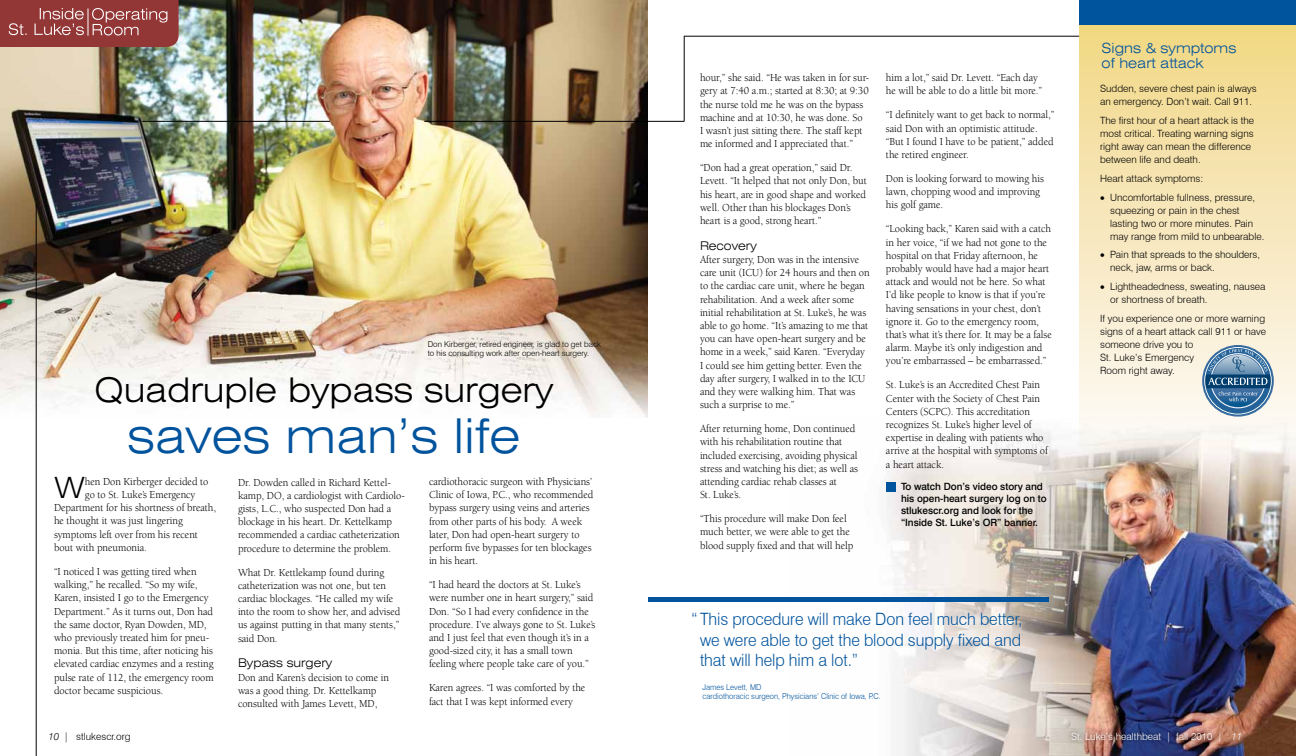
<style>
.page{position:relative;width:1296px;height:756px;background:#fff}
.page>*{position:absolute;margin:0;border:0;box-sizing:border-box;transform-origin:0 0}
.t1{font:300 expanded 48px "Swiss 721 BT";color:#00539d}
.t2{font:300 expanded 34px "Swiss 721 BT";color:#000}
.t3{font:300 expanded 29.3px "Swiss 721 BT";color:#000;scale:.95 1}
.t4{font:300 17px/20.4px "Swiss 721 BT";letter-spacing:-.005em;color:#00539d;text-align:justify}
.t5{font:300 expanded 14px/15px "Swiss 721 BT";color:#00539d}
.t6{font:300 expanded 12px "Swiss 721 BT";color:#000}
.t7{font:11px/13.2px "Berkeley";letter-spacing:-.005em;color:#000;scale:.95 1}
.t8{font:300 10px/13px "Swiss 721 BT";color:#000}
.t9{font:500 10px/12px "Swiss 721 BT";letter-spacing:-.005em;color:#000}
.t10{font:300 10px "Swiss 721 BT";color:#fff}
.t11{font:300 8px/9px "Swiss 721 BT";color:#000}
.t12{font:300 8px/9px "Swiss 721 BT";color:#00539d;scale:.95 1}
.s1{font-style:italic}
</style>
<div class="page">
<img style="left:789px;top:429px;width:507px;height:327px">
<hr style="left:684px;top:36px;width:395px;height:1px;background:#000">
<div style="left:1079px;top:23px;width:217px;height:430px;background:linear-gradient(to bottom,#f2d885,#fcf9f9)"></div>
<div style="left:1079px;top:0;width:217px;height:24px;background:#00539d"></div>
<hr style="left:684px;top:36px;width:1px;height:86px;background:#000">
<hr style="left:648px;top:121px;width:36px;height:1px;background:#000">
<div style="left:1066px;top:727px;width:159px;height:19px;background:#000;opacity:.75"></div>
<hr style="left:648px;top:598px;width:401px;height:4px;background:#00539d">
<div style="left:886px;top:482px;width:10px;height:10px;background:#00539d"></div>
<svg style="left:1202px;top:345px;width:72px;height:72px"></svg>
<div style="left:1205px;top:348px;width:66px;height:66px;border:6px solid #236298;border-radius:50%"></div>
<svg style="left:1205px;top:349px;width:66px;height:58px;background:#6089ac"></svg>
<div style="left:1204px;top:347px;width:68px;height:67px;border:1px solid #fff;border-radius:50%"></div>
<img style="left:0;top:0;width:648px;height:418px">
<svg style="left:0;top:0;width:179px;height:47px;background:#9c4747"></svg>
<hr style="left:424px;top:121px;width:224px;height:1px;background:#000">
<hr style="left:142px;top:121px;width:188px;height:1px;background:#000">
<hr style="left:36px;top:204px;width:1px;height:552px;background:#000">
<p class="t11" style="left:428px;top:340px;width:175px">Don Kirberger, retired engineer, is glad to get back to his consulting work after open-heart surgery.</p>
<h2 class="t2" style="left:94px;top:370px;width:461px">Quadruple bypass surgery</h2>
<h1 class="t1" style="left:128px;top:408px;width:394px">saves man’s life</h1>
<h3 class="t3" style="left:54px;top:470px;width:34px">W</h3>
<p class="t7" style="left:85px;top:475px;width:132px">hen Don Kirberger decided to</p>
<p class="t7" style="left:85px;top:488px;width:118px">go to St. Luke’s Emergency</p>
<p class="t7" style="left:54px;top:501px;width:172px">Department for his shortness of breath,</p>
<p class="t7" style="left:54px;top:515px;width:137px">he thought it was just lingering</p>
<p class="t7" style="left:54px;top:528px;width:153px">symptoms left over from his recent</p>
<p class="t7" style="left:54px;top:541px;width:99px">bout with pneumonia.</p>
<p class="t7" style="left:54px;top:565px;width:170px">“I noticed I was getting tired when walking,” he recalled. “So my wife, Karen, insisted I go to the Emergency Department.” As it turns out, Don had the same doctor, Ryan Dowden, MD, who previously treated him for pneu&shy;monia. But this time, after noticing his elevated cardiac enzymes and a resting pulse rate of 112, the emergency room doctor became suspicious.</p>
<p class="t8" style="left:49px;top:730px;width:84px"><span class="s1">10</span> | stlukescr.org</p>
<p class="t7" style="left:238px;top:476px;width:177px">Dr. Dowden called in Richard Kettel&shy;kamp, DO, a cardiologist with Cardiolo&shy;gists, L.C., who suspected Don had a blockage in his heart. Dr. Kettelkamp recommended a cardiac catheterization procedure to determine the problem.</p>
<p class="t7" style="left:238px;top:566px;width:173px">What Dr. Kettlekamp found during catheterization was not one, but ten cardiac blockages. “He called my wife into the room to show her, and advised us against putting in that many stents,” said Don.</p>
<p class="t6" style="left:238px;top:656px;width:96px">Bypass surgery</p>
<p class="t7" style="left:238px;top:671px;width:161px">Don and Karen’s decision to come in was a good thing. Dr. Kettelkamp consulted with James Levett, MD,</p>
<p class="t7" style="left:429px;top:475px;width:175px">cardiothoracic surgeon with Physicians’ Clinic of Iowa, P.C., who recommended bypass surgery using veins and arteries from other parts of his body. A week later, Don had open-heart surgery to perform five bypasses for ten blockages in his heart.</p>
<p class="t7" style="left:429px;top:578px;width:177px">“I had heard the doctors at St. Luke’s were number one in heart surgery,” said Don. “So I had every confidence in the procedure. I’ve always gone to St. Luke’s and I just feel that even though it’s in a good-sized city, it has a small town feeling where people take care of you.”</p>
<p class="t7" style="left:429px;top:681px;width:166px">Karen agrees. “I was comforted by the fact that I was kept informed every</p>
<p class="t7" style="left:700px;top:71px;width:180px">hour,” she said. “He was taken in for sur&shy;gery at 7:40 a.m.; started at 8:30; at 9:30 the nurse told me he was on the bypass machine and at 10:30, he was done. So<br>I wasn’t just sitting there. The staff kept me informed and I appreciated that.”</p>
<p class="t7" style="left:700px;top:161px;width:177px">“Don had a great operation,” said Dr.<br>Levett. “It helped that not only Don, but his heart, are in good shape and worked well. Other than his blockages Don’s heart is a good, strong heart.”</p>
<p class="t6" style="left:700px;top:238px;width:58px">Recovery</p>
<p class="t7" style="left:700px;top:253px;width:180px">After surgery, Don was in the intensive care unit (ICU) for 24 hours and then on to the cardiac care unit, where he began rehabilitation. And a week after some initial rehabilitation at St. Luke’s, he was able to go home. “It’s amazing to me that you can have open-heart surgery and be home in a week,” said Karen. “Everyday I could see him getting better. Even the day after surgery, I walked in to the ICU and they were walking him. That was such a surprise to me.”</p>
<p class="t7" style="left:700px;top:422px;width:168px">After returning home, Don continued with his rehabilitation routine that included exercising, avoiding physical stress and watching his diet; as well as attending cardiac rehab classes at<br>St. Luke’s.</p>
<p class="t7" style="left:700px;top:512px;width:163px">“This procedure will make Don feel much better, we were able to get the blood supply fixed and that will help</p>
<p class="t7" style="left:886px;top:71px;width:166px">him a lot,” said Dr. Levett. “Each day he will be able to do a little bit more.”</p>
<p class="t7" style="left:886px;top:109px;width:179px">“I definitely want to get back to normal,” said Don with an optimistic attitude. “But I found I have to be patient,” added the retired engineer.</p>
<p class="t7" style="left:886px;top:172px;width:168px">Don is looking forward to mowing his lawn, chopping wood and improving his golf game.</p>
<p class="t7" style="left:886px;top:223px;width:176px">“Looking back,” Karen said with a catch in her voice, “if we had not gone to the hospital on that Friday afternoon, he probably would have had a major heart attack and would not be here. So what I’d like people to know is that if you’re having sensations in your chest, don’t ignore it. Go to the emergency room, that’s what it’s there for. It may be a false alarm. Maybe it’s only indigestion and you’re embarrassed – be embarrassed.”</p>
<p class="t7" style="left:886px;top:379px;width:172px">St. Luke’s is an Accredited Chest Pain Center with the Society of Chest Pain Centers (SCPC). This accreditation recognizes St. Luke’s higher level of expertise in dealing with patients who arrive at the hospital with symptoms of a heart attack.</p>
<p class="t9" style="left:901px;top:481px;width:147px">To watch Don’s video story and his open-heart surgery log on to stlukescr.org and look for the “Inside St. Luke’s OR” banner.</p>
<p class="t5" style="left:1102px;top:41px;width:136px">Signs &amp; symptoms of heart attack</p>
<p class="t8" style="left:1100px;top:82px;width:158px">Sudden, severe chest pain is always an emergency. Don’t wait. Call 911.</p>
<p class="t8" style="left:1100px;top:114px;width:156px">The first hour of a heart attack is the most critical. Treating warning signs right away can mean the difference between life and death.</p>
<p class="t8" style="left:1100px;top:172px;width:105px">Heart attack symptoms:</p>
<p class="t8" style="left:1110px;top:191px;width:156px;text-indent:-10px">• Uncomfortable fullness, pressure, squeezing or pain in the chest lasting two or more minutes. Pain may range from mild to unbearable.</p>
<p class="t8" style="left:1110px;top:248px;width:152px;text-indent:-10px">• Pain that spreads to the shoulders, neck, jaw, arms or back.</p>
<p class="t8" style="left:1110px;top:280px;width:157px;text-indent:-10px">• Lightheadedness, sweating, nausea or shortness of breath.</p>
<p class="t8" style="left:1100px;top:312px;width:167px">If you experience one or more warning signs of a heart attack call 911 or have someone drive you to<br>St. Luke’s Emergency<br>Room right away.</p>
<h3 class="t4" style="left:700px;top:609px;width:324px;text-indent:-9px">“ This procedure will make Don feel much better, we were able to get the blood supply fixed and that will help him a lot.”</h3>
<p class="t12" style="left:702px;top:683px;width:189px">James Levett, MD<br>cardiothoracic surgeon, Physicians’ Clinic of Iowa, P.C.</p>
<p class="t10" style="left:1071px;top:730px;width:172px">St. Luke’s healthbeat | fall 2010 | <span class="s1">11</span></p>
</div>
